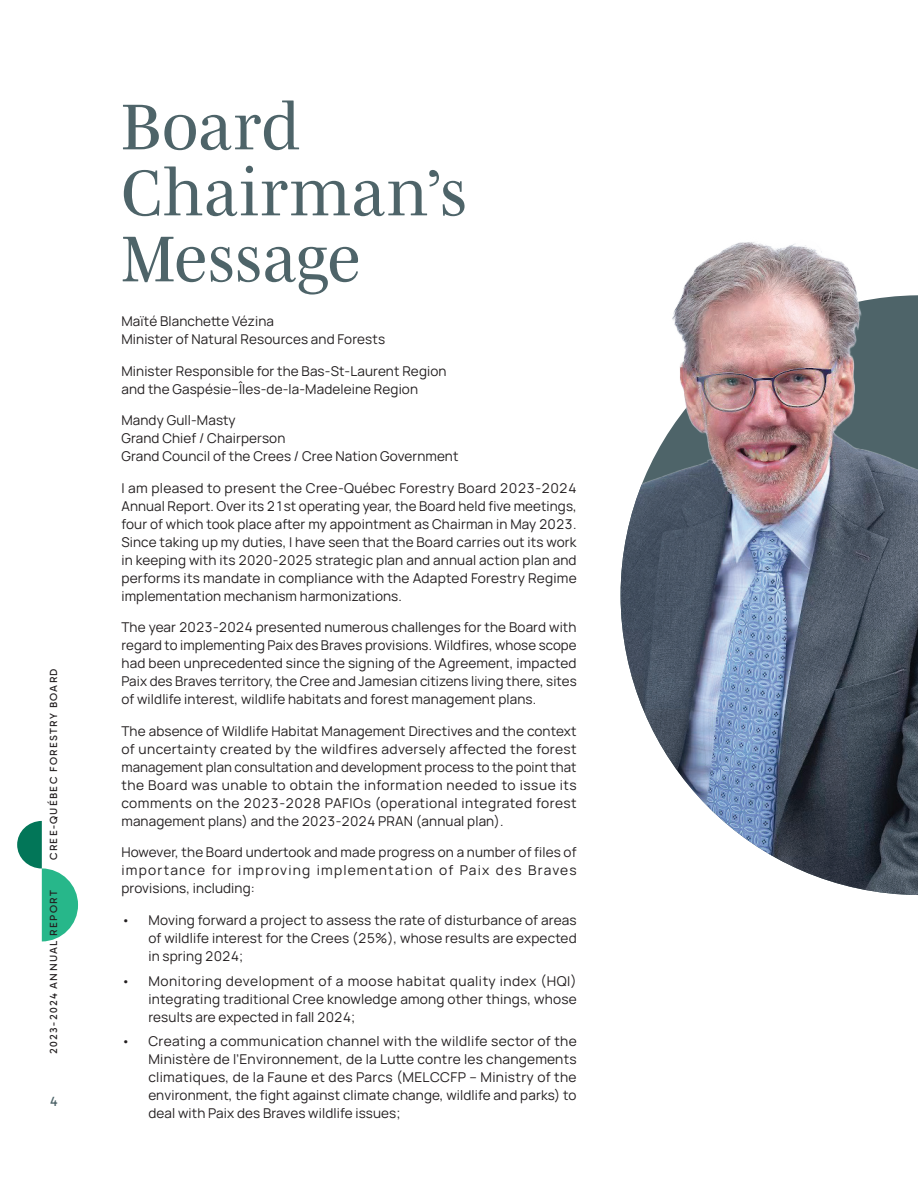
<style>
.page{position:relative;width:918px;height:1188px;background:#fff}
.page>*{position:absolute;margin:0;border:0;box-sizing:border-box;transform-origin:0 0}
.t1{font:66px/66px "Mencken Std";letter-spacing:.01em;color:#4e6469}
.t2{font:200 13.5px/18px "Manrope";letter-spacing:.01em;color:#231f20;text-align:justify}
.t3{font:13.5px "Gabarito";color:#4e6469}
.t4{font:10.5px "Gabarito";letter-spacing:.125em;color:#231f20}
</style>
<div class="page">
<hr style="left:917px;top:0;width:1px;height:1188px;background:#deede4">
<img style="left:621px;top:558px;width:297px;height:337px">
<img style="left:622px;top:187px;width:296px;height:371px">
<svg style="left:17px;top:821px;width:61px;height:120px"></svg>
<p class="t4" style="left:47px;top:860px;width:193px;rotate:-90deg">CREE-QUÉBEC FORESTRY BOARD</p>
<p class="t4" style="left:47px;top:1054px;width:165px;rotate:-90deg">2023-2024 ANNUAL REPORT</p>
<p class="t3" style="left:50px;top:1093px;width:9px">4</p>
<h1 class="t1" style="left:121px;top:93px;width:347px">Board<br>Chairman’s<br>Message</h1>
<p class="t2" style="left:121px;top:312px;width:265px">Maïté Blanchette Vézina<br>Minister of Natural Resources and Forests</p>
<p class="t2" style="left:121px;top:361px;width:327px">Minister Responsible for the Bas-St-Laurent Region and the Gaspésie–Îles-de-la-Madeleine Region</p>
<p class="t2" style="left:121px;top:411px;width:339px;text-align:left">Mandy Gull-Masty<br>Grand Chief / Chairperson<br>Grand Council of the Crees / Cree Nation Government</p>
<p class="t2" style="left:121px;top:478px;width:457px">I am pleased to present the Cree-Québec Forestry Board 2023-2024<br>Annual Report. Over its 21st operating year, the Board held five meetings, four of which took place after my appointment as Chairman in May 2023.<br>Since taking up my duties, I have seen that the Board carries out its work in keeping with its 2020-2025 strategic plan and annual action plan and performs its mandate in compliance with the Adapted Forestry Regime implementation mechanism harmonizations.</p>
<p class="t2" style="left:121px;top:618px;width:457px">The year 2023-2024 presented numerous challenges for the Board with regard to implementing Paix des Braves provisions. Wildfires, whose scope had been unprecedented since the signing of the Agreement, impacted Paix des Braves territory, the Cree and Jamesian citizens living there, sites of wildlife interest, wildlife habitats and forest management plans.</p>
<p class="t2" style="left:121px;top:721px;width:457px">The absence of Wildlife Habitat Management Directives and the context of uncertainty created by the wildfires adversely affected the forest management plan consultation and development process to the point that the Board was unable to obtain the information needed to issue its comments on the 2023-2028 PAFIOs (operational integrated forest management plans) and the 2023-2024 PRAN (annual plan).</p>
<p class="t2" style="left:121px;top:843px;width:457px">However, the Board undertook and made progress on a number of files of importance for improving implementation of Paix des Braves provisions, including:</p>
<p class="t2" style="left:148px;top:910px;width:430px;text-indent:-27px">• Moving forward a project to assess the rate of disturbance of areas of wildlife interest for the Crees (25%), whose results are expected in spring 2024;</p>
<p class="t2" style="left:148px;top:971px;width:430px;text-indent:-27px">• Monitoring development of a moose habitat quality index (HQI) integrating traditional Cree knowledge among other things, whose results are expected in fall 2024;</p>
<p class="t2" style="left:148px;top:1032px;width:430px;text-indent:-27px">• Creating a communication channel with the wildlife sector of the Ministère de l’Environnement, de la Lutte contre les changements climatiques, de la Faune et des Parcs (MELCCFP – Ministry of the environment, the fight against climate change, wildlife and parks) to deal with Paix des Braves wildlife issues;</p>
</div>
